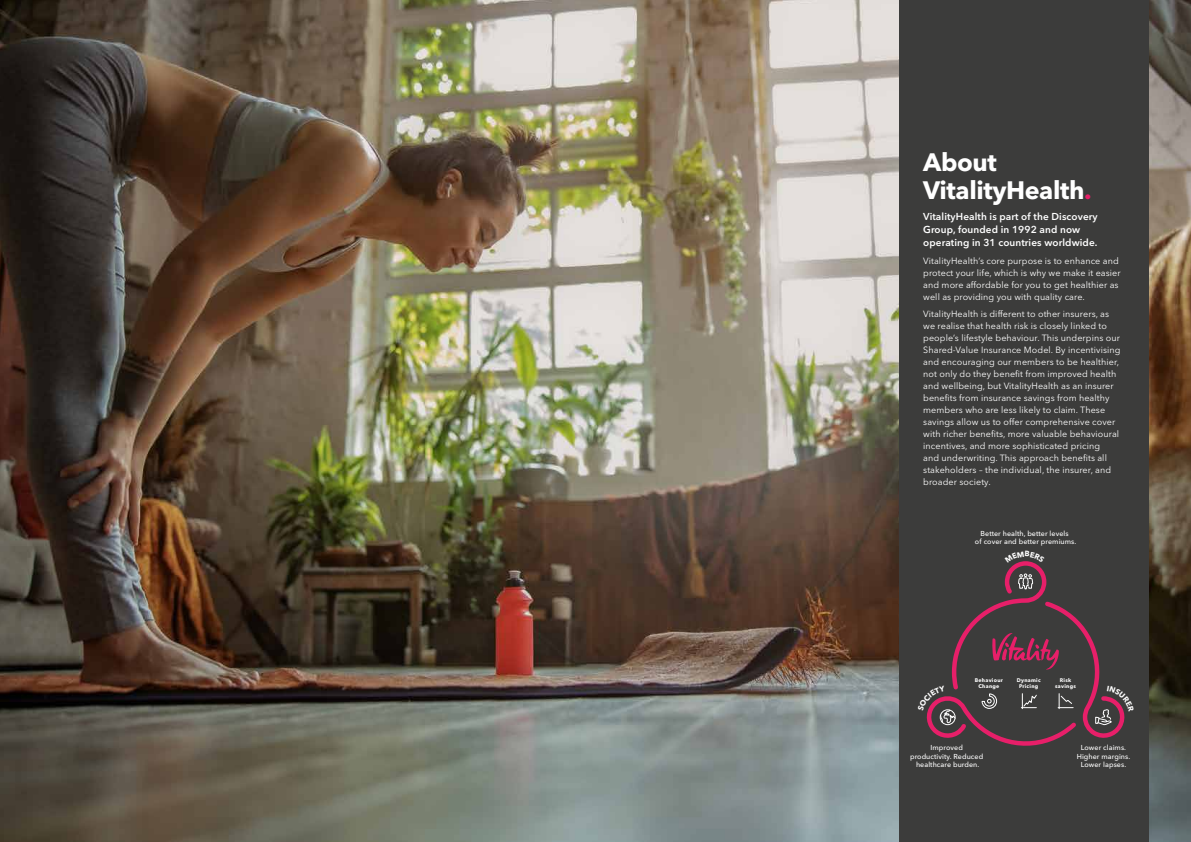
<style>
.page{position:relative;width:1191px;height:842px;background:#fff}
.page>*{position:absolute;margin:0;border:0;box-sizing:border-box;transform-origin:0 0}
.t1{font:700 25px/28px "Avenir Next LT Pro";letter-spacing:-.015em;color:#fff}
.t2{font:600 10px/13px "Avenir Next LT Pro";letter-spacing:.01em;color:#fff}
.t3{font:9px/12px "Avenir Next LT Pro";letter-spacing:.01em;color:#fff}
.t4{font:500 7.2px/8.6px "Avenir Next LT Pro";letter-spacing:.01em;color:#fff;text-align:center}
.t5{font:700 5.2px/5.7px "Avenir Next LT Pro";letter-spacing:.05em;color:#fff;text-align:center}
.s1{color:#e71f69}
</style>
<div class="page">
<img style="left:0;top:0;width:1191px;height:842px">
<div style="left:899px;top:0;width:249px;height:842px;background:#3c3c3b"></div>
<svg style="left:926px;top:561px;width:199px;height:185px"></svg>
<h1 class="t1" style="left:923px;top:148px;width:170px">About<br>VitalityHealth<span class="s1">.</span></h1>
<p class="t2" style="left:923px;top:210px;width:176px">VitalityHealth is part of the Discovery<br>Group, founded in 1992 and now operating in 31 countries worldwide.</p>
<p class="t3" style="left:923px;top:255px;width:199px">VitalityHealth’s core purpose is to enhance and protect your life, which is why we make it easier and more affordable for you to get healthier as well as providing you with quality care.</p>
<p class="t3" style="left:923px;top:308px;width:199px">VitalityHealth is different to other insurers, as we realise that health risk is closely linked to people’s lifestyle behaviour. This underpins our Shared-Value Insurance Model. By incentivising and encouraging our members to be healthier, not only do they benefit from improved health and wellbeing, but VitalityHealth as an insurer benefits from insurance savings from healthy members who are less likely to claim. These savings allow us to offer comprehensive cover with richer benefits, more valuable behavioural incentives, and more sophisticated pricing<br>and underwriting. This approach benefits all stakeholders – the individual, the insurer, and broader society.</p>
<p class="t4" style="left:975px;top:529px;width:103px">Better health, better levels<br>of cover and better premiums.</p>
<p class="t5" style="left:974px;top:677px;width:30px">Behaviour<br>Change</p>
<p class="t5" style="left:1016px;top:677px;width:25px">Dynamic<br>Pricing</p>
<p class="t5" style="left:1055px;top:677px;width:22px">Risk savings</p>
<p class="t4" style="left:910px;top:743px;width:75px">Improved productivity. Reduced healthcare burden.</p>
<p class="t4" style="left:1076px;top:743px;width:55px">Lower claims.<br>Higher margins.<br>Lower lapses.</p>
</div>
